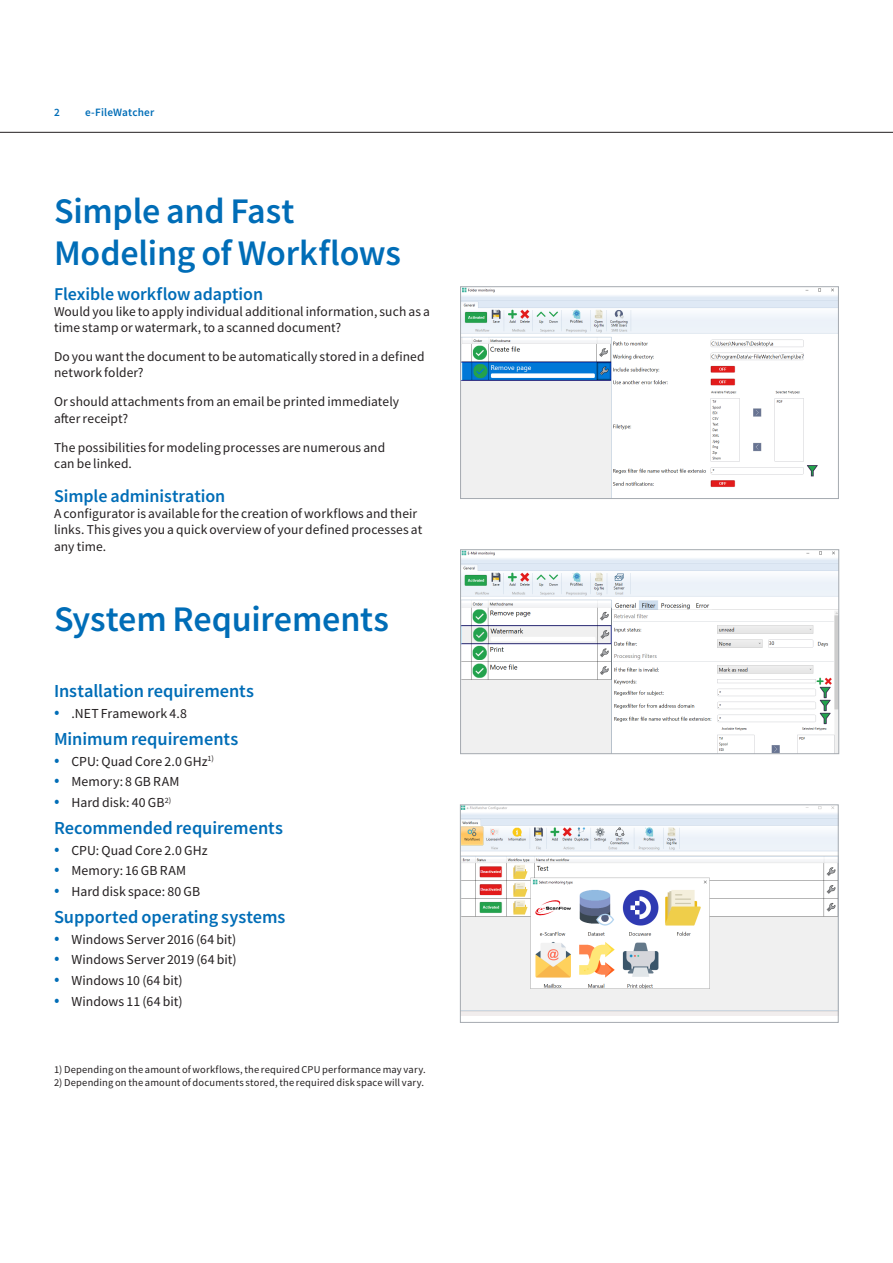
<style>
.page{position:relative;width:893px;height:1263px;background:#fff}
.page>*{position:absolute;margin:0;border:0;box-sizing:border-box;transform-origin:0 0}
.Headline_24pt{font:500 36px/42px "Toshiba Sans";letter-spacing:-.005em;color:#006db7}
.Subheadline_list_12{font:500 18.3px "Toshiba Sans";letter-spacing:-.005em;color:#006db7}
.Subheadline_12pt{font:500 18px "Toshiba Sans";letter-spacing:-.005em;color:#006db7}
.t1{font:13.8px "Toshiba Sans";letter-spacing:.005em;color:#231f20}
.Continuous_text_9pt{font:13.5px/16.2px "Toshiba Sans";letter-spacing:.005em;color:#231f20}
.Subheadline_12pt-2{font:13.5px/16.2px "Toshiba Sans";letter-spacing:.005em;color:#231f20}
.t2{font:500 11.25px "Toshiba Sans";letter-spacing:.01em;color:#006db7}
.Foot_note_7pt{font:10.5px "Toshiba Sans";letter-spacing:.015em;color:#231f20}
.s1{font-weight:300;font-size:19.5px;color:#006db7}
</style>
<div class="page">
<hr style="left:0;top:132px;width:893px;height:1px;background:#231f20">
<img style="left:462px;top:288px;width:375px;height:209px">
<div style="left:460px;top:286px;width:379px;height:213px;border:1px solid #a5aab0"></div>
<img style="left:462px;top:551px;width:375px;height:201px">
<div style="left:460px;top:549px;width:379px;height:205px;border:1px solid #a5aab0"></div>
<img style="left:462px;top:806px;width:375px;height:209px">
<div style="left:460px;top:804px;width:379px;height:219px;border:1px solid #a5aab0"></div>
<p class="t2" style="left:54px;top:104px;width:7px">2</p>
<p class="t2" style="left:85px;top:104px;width:71px">e-FileWatcher</p>
<p class="Headline_24pt" style="left:54px;top:189px;width:348px">Simple and Fast<br>Modeling of Workflows</p>
<p class="Subheadline_12pt" style="left:54px;top:282px;width:211px">Flexible workflow adaption</p>
<p class="Continuous_text_9pt" style="left:54px;top:303px;width:378px">Would you like to apply individual additional information, such as a time stamp or watermark, to a scanned document?</p>
<p class="Continuous_text_9pt" style="left:54px;top:348px;width:372px">Do you want the document to be automatically stored in a defined network folder?</p>
<p class="Continuous_text_9pt" style="left:54px;top:394px;width:347px">Or should attachments from an email be printed immediately after receipt?</p>
<p class="Continuous_text_9pt" style="left:54px;top:439px;width:333px">The possibilities for modeling processes are numerous and can be linked.</p>
<p class="Subheadline_12pt" style="left:54px;top:484px;width:173px">Simple administration</p>
<p class="Subheadline_12pt-2" style="left:54px;top:506px;width:370px">A configurator is available for the creation of workflows and their links. This gives you a quick overview of your defined processes at any time.</p>
<p class="Headline_24pt" style="left:54px;top:598px;width:337px">System Requirements</p>
<p class="Subheadline_list_12" style="left:54px;top:679px;width:202px">Installation requirements</p>
<p class="t1" style="left:54px;top:705px;width:134px"><span class="s1">•</span> .NET Framework 4.8</p>
<p class="Subheadline_list_12" style="left:54px;top:727px;width:186px">Minimum requirements</p>
<p class="t1" style="left:54px;top:752px;width:162px"><span class="s1">•</span> CPU: Quad Core 2.0 GHz<sup>1)</sup></p>
<p class="t1" style="left:54px;top:773px;width:127px"><span class="s1">•</span> Memory: 8 GB RAM</p>
<p class="t1" style="left:54px;top:794px;width:119px"><span class="s1">•</span> Hard disk: 40 GB<sup>2)</sup></p>
<p class="Subheadline_list_12" style="left:54px;top:815px;width:231px">Recommended requirements</p>
<p class="t1" style="left:54px;top:841px;width:155px"><span class="s1">•</span> CPU: Quad Core 2.0 GHz</p>
<p class="t1" style="left:54px;top:862px;width:134px"><span class="s1">•</span> Memory: 16 GB RAM</p>
<p class="t1" style="left:54px;top:883px;width:148px"><span class="s1">•</span> Hard disk space: 80 GB</p>
<p class="Subheadline_list_12" style="left:54px;top:904px;width:233px">Supported operating systems</p>
<p class="t1" style="left:54px;top:930px;width:184px"><span class="s1">•</span> Windows Server 2016 (64 bit)</p>
<p class="t1" style="left:54px;top:951px;width:184px"><span class="s1">•</span> Windows Server 2019 (64 bit)</p>
<p class="t1" style="left:54px;top:972px;width:130px"><span class="s1">•</span> Windows 10 (64 bit)</p>
<p class="t1" style="left:54px;top:993px;width:130px"><span class="s1">•</span> Windows 11 (64 bit)</p>
<p class="Foot_note_7pt" style="left:54px;top:1063px;width:373px">1) Depending on the amount of workflows, the required CPU performance may vary.</p>
<p class="Foot_note_7pt" style="left:54px;top:1075px;width:372px">2) Depending on the amount of documents stored, the required disk space will vary.</p>
</div>
